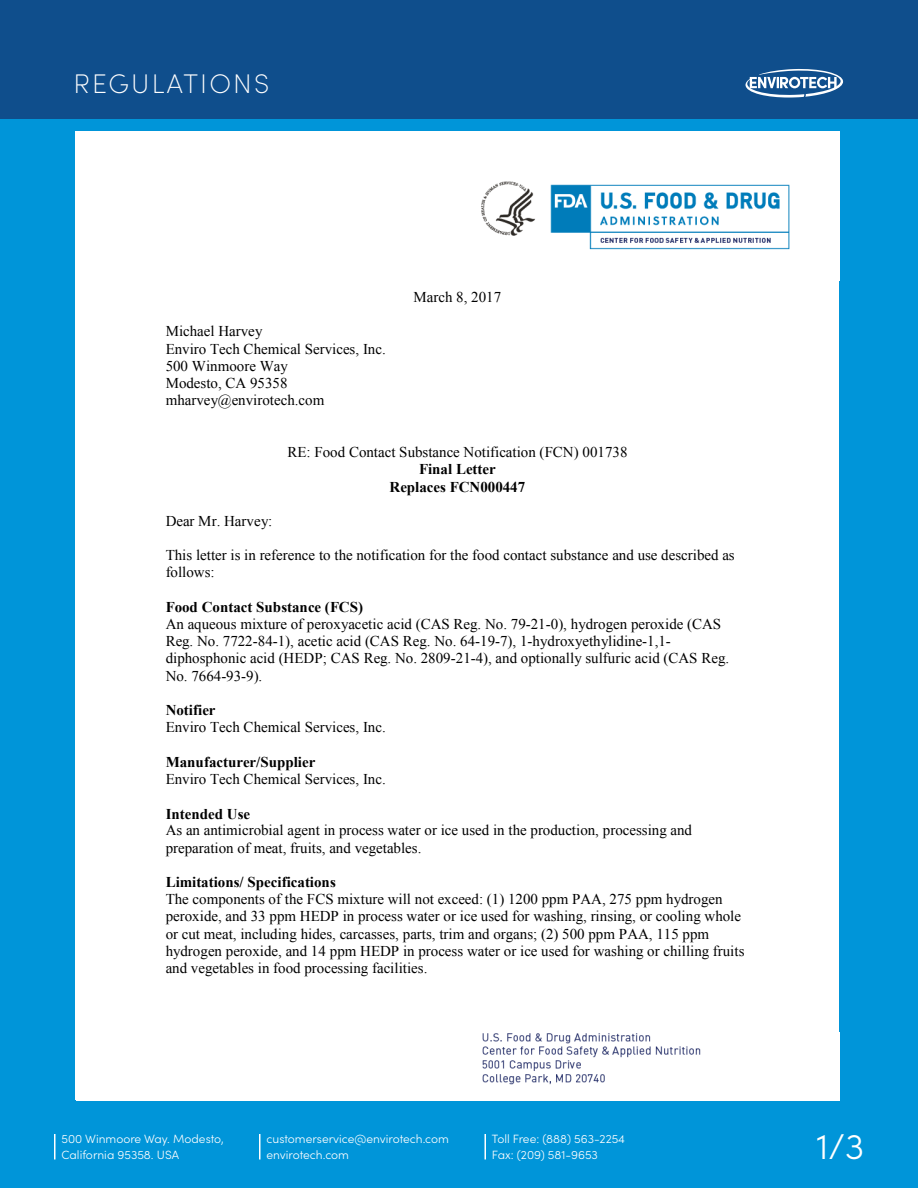
<style>
.page{position:relative;width:918px;height:1188px;background:#fff}
.page>*{position:absolute;margin:0;border:0;box-sizing:border-box;transform-origin:0 0}
.t1{font:300 36px "Sofia Pro";color:#fff}
.t2{font:200 27px "Sofia Pro";letter-spacing:.08em;color:#fff}
.t3{font:15px/17.1px "Times New Roman";color:#000}
.t4{font:300 12px/16.5px "Sofia Pro";color:#fff}
.s1{font-weight:700}
</style>
<div class="page">
<div style="left:0;top:1119px;width:918px;height:69px;background:#0095d9"></div>
<hr style="left:54px;top:1134px;width:2px;height:26px;background:#fff">
<hr style="left:259px;top:1134px;width:2px;height:26px;background:#fff">
<hr style="left:484px;top:1134px;width:2px;height:26px;background:#fff">
<div style="left:0;top:0;width:918px;height:1120px;background:#0095d9"></div>
<div style="left:0;top:0;width:918px;height:118px;background:#0f4e8c"></div>
<svg style="left:745px;top:69px;width:98px;height:29px"></svg>
<div style="left:76px;top:131px;width:763px;height:969px;background:#fff"></div>
<img style="left:481px;top:181px;width:309px;height:69px">
<img style="left:482px;top:1033px;width:219px;height:52px">
<h2 class="t2" style="left:73px;top:64px;width:197px">REGULATIONS</h2>
<p class="t3" style="left:414px;top:288px;width:89px">March 8, 2017</p>
<p class="t3" style="left:166px;top:323px;width:222px">Michael Harvey<br>Enviro Tech Chemical Services, Inc.<br>500 Winmoore Way<br>Modesto, CA 95358 mharvey@envirotech.com</p>
<p class="t3" style="left:288px;top:443px;width:341px;text-align:center">RE: Food Contact Substance Notification (FCN) 001738<br><span class="s1">Final Letter<br>Replaces FCN000447</span></p>
<p class="t3" style="left:166px;top:512px;width:108px">Dear Mr. Harvey:</p>
<p class="t3" style="left:166px;top:546px;width:571px">This letter is in reference to the notification for the food contact substance and use described as follows:</p>
<p class="t3" style="left:166px;top:598px;width:565px"><span class="s1">Food Contact Substance (FCS)<br></span>An aqueous mixture of peroxyacetic acid (CAS Reg. No. 79-21-0), hydrogen peroxide (CAS Reg. No. 7722-84-1), acetic acid (CAS Reg. No. 64-19-7), 1-hydroxyethylidine-1,1- diphosphonic acid (HEDP; CAS Reg. No. 2809-21-4), and optionally sulfuric acid (CAS Reg.<br>No. 7664-93-9).</p>
<p class="t3" style="left:166px;top:702px;width:222px"><span class="s1">Notifier<br></span>Enviro Tech Chemical Services, Inc.</p>
<p class="t3" style="left:166px;top:753px;width:222px"><span class="s1">Manufacturer/Supplier<br></span>Enviro Tech Chemical Services, Inc.</p>
<p class="t3" style="left:166px;top:805px;width:528px"><span class="s1">Intended Use<br></span>As an antimicrobial agent in process water or ice used in the production, processing and preparation of meat, fruits, and vegetables.</p>
<p class="t3" style="left:166px;top:874px;width:580px"><span class="s1">Limitations/ Specifications<br></span>The components of the FCS mixture will not exceed: (1) 1200 ppm PAA, 275 ppm hydrogen peroxide, and 33 ppm HEDP in process water or ice used for washing, rinsing, or cooling whole or cut meat, including hides, carcasses, parts, trim and organs; (2) 500 ppm PAA, 115 ppm hydrogen peroxide, and 14 ppm HEDP in process water or ice used for washing or chilling fruits and vegetables in food processing facilities.</p>
<p class="t4" style="left:62px;top:1130px;width:164px">500 Winmoore Way. Modesto,<br>California 95358. USA</p>
<p class="t4" style="left:267px;top:1130px;width:184px">customerservice@envirotech.com envirotech.com</p>
<p class="t4" style="left:492px;top:1130px;width:135px">Toll Free: (888) 563-2254<br>Fax: (209) 581-9653</p>
<h1 class="t1" style="left:816px;top:1120px;width:49px">1/3</h1>
</div>
